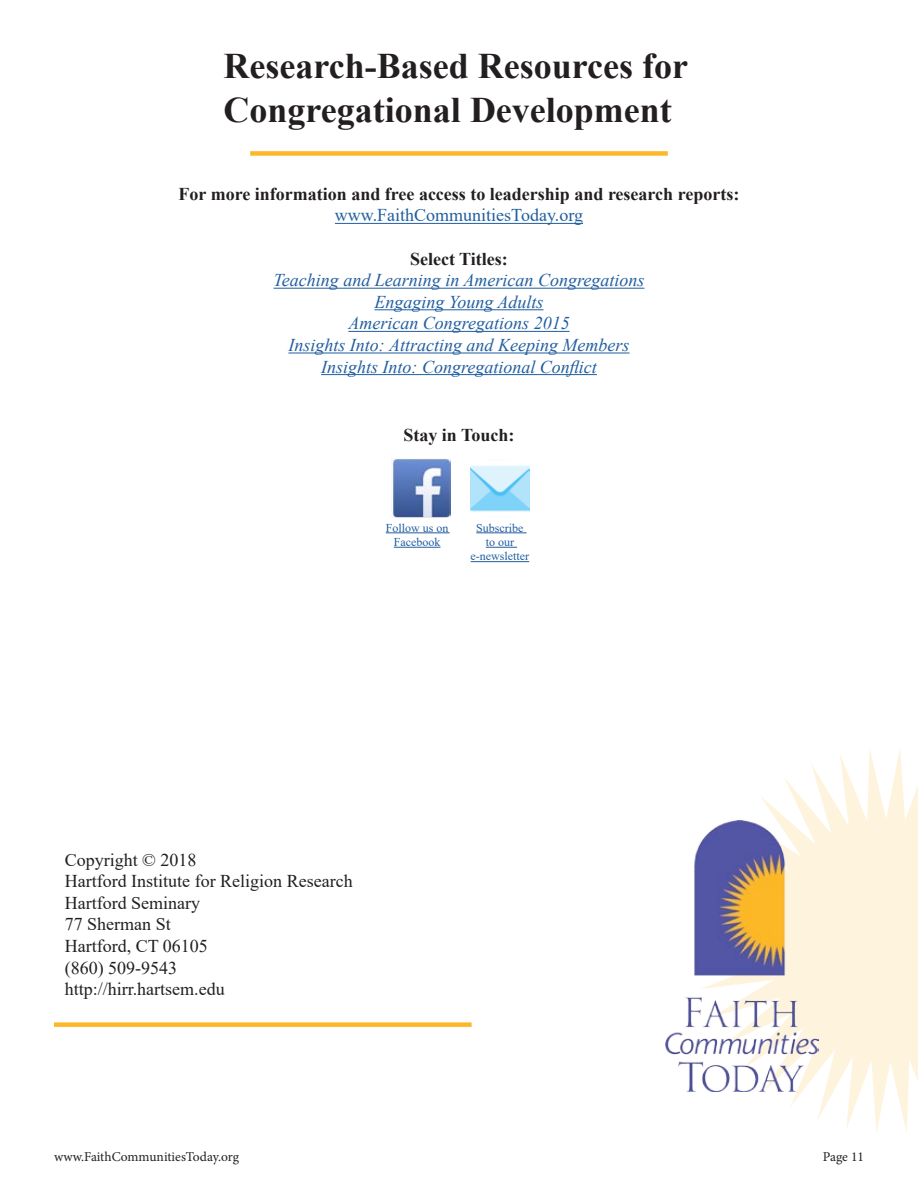
<style>
.page{position:relative;width:918px;height:1188px;background:#fff}
.page>*{position:absolute;margin:0;border:0;box-sizing:border-box;transform-origin:0 0}
.t1{font:700 36px/43.2px "Times New Roman";color:#231f20}
.t2{font:italic 18px/21.6px "Times New Roman";color:#215e9f;text-align:center}
.t3{font:18px/21.6px "Times New Roman";color:#231f20}
.t4{font:700 18px "Times New Roman";color:#231f20}
.t5{font:18px "Times New Roman";color:#215e9f}
.t6{font:13.5px "Minion Pro";color:#231f20}
.t7{font:12px/14.4px "Times New Roman";color:#215e9f;text-align:center}
</style>
<div class="page">
<svg style="left:733px;top:749px;width:185px;height:384px;fill:#fef4de"></svg>
<div style="left:250px;top:151px;width:418px;height:5px;background:#fdb827"></div>
<hr style="left:335px;top:223px;width:248px;height:1px;background:#215e9f">
<hr style="left:274px;top:288px;width:370px;height:1px;background:#215e9f">
<hr style="left:374px;top:309px;width:170px;height:1px;background:#215e9f">
<hr style="left:348px;top:331px;width:222px;height:1px;background:#215e9f">
<hr style="left:288px;top:353px;width:342px;height:1px;background:#215e9f">
<hr style="left:321px;top:374px;width:276px;height:1px;background:#215e9f">
<img style="left:392px;top:459px;width:59px;height:59px">
<hr style="left:386px;top:533px;width:64px;height:1px;background:#215e9f">
<hr style="left:394px;top:547px;width:46px;height:1px;background:#215e9f">
<hr style="left:476px;top:533px;width:51px;height:1px;background:#215e9f">
<hr style="left:486px;top:547px;width:31px;height:1px;background:#215e9f">
<hr style="left:471px;top:561px;width:58px;height:1px;background:#215e9f">
<div style="left:54px;top:1022px;width:418px;height:5px;background:#fdb827"></div>
<img style="left:666px;top:821px;width:153px;height:271px">
<img style="left:470px;top:465px;width:59px;height:47px">
<h1 class="t1" style="left:224px;top:44px;width:466px">Research-Based Resources for<br>Congregational Development</h1>
<p class="t4" style="left:179px;top:181px;width:562px">For more information and free access to leadership and research reports:</p>
<p class="t5" style="left:335px;top:203px;width:250px">www.FaithCommunitiesToday.org</p>
<p class="t4" style="left:410px;top:246px;width:99px">Select Titles:</p>
<p class="t2" style="left:274px;top:269px;width:372px">Teaching and Learning in American Congregations Engaging Young Adults<br>American Congregations 2015<br>Insights Into: Attracting and Keeping Members Insights Into: Congregational Conflict</p>
<p class="t4" style="left:403px;top:422px;width:113px">Stay in Touch:</p>
<p class="t7" style="left:386px;top:520px;width:64px">Follow us on<br>Facebook</p>
<p class="t7" style="left:471px;top:520px;width:60px">Subscribe to our e-newsletter</p>
<p class="t3" style="left:65px;top:848px;width:289px">Copyright © 2018<br>Hartford Institute for Religion Research<br>Hartford Seminary<br>77 Sherman St<br>Hartford, CT 06105<br>(860) 509-9543<br>http://hirr.hartsem.edu</p>
<p class="t6" style="left:54px;top:1148px;width:187px">www.FaithCommunitiesToday.org</p>
<p class="t6" style="left:823px;top:1148px;width:43px">Page 11</p>
</div>
